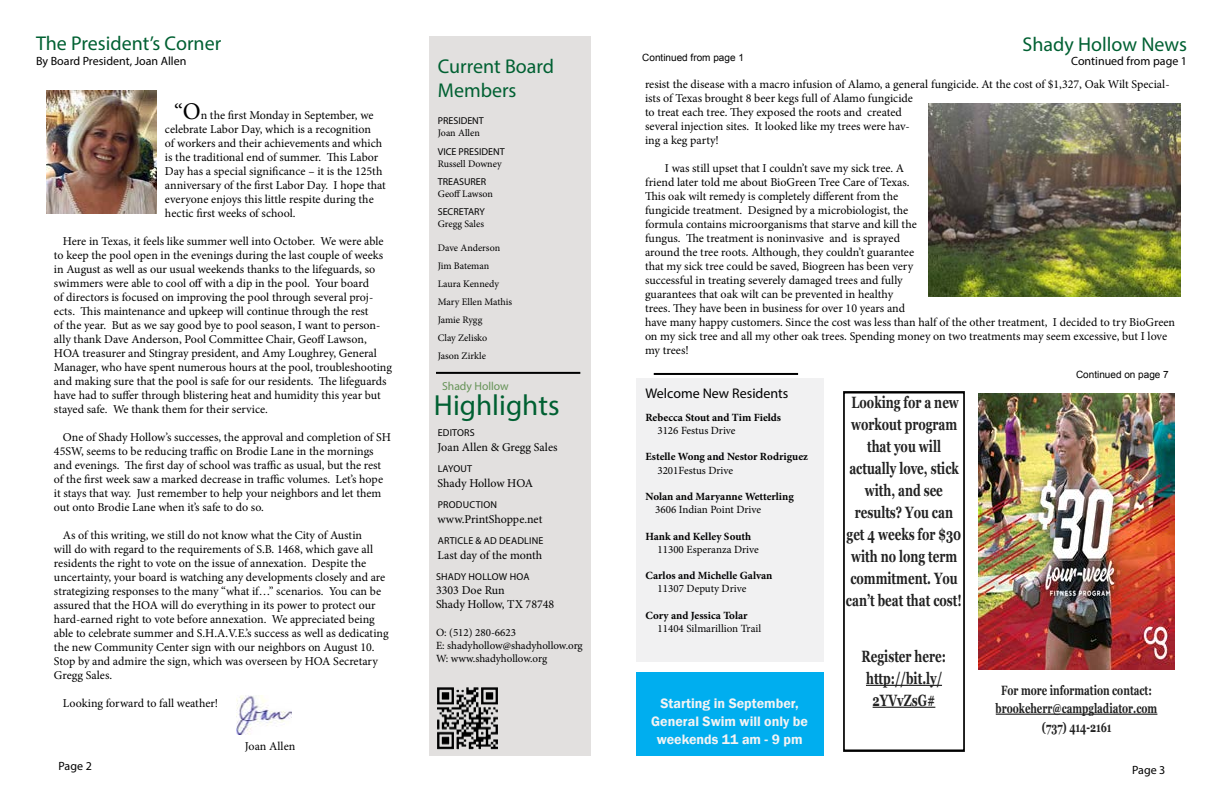
<style>
.page{position:relative;width:1224px;height:792px;background:#fff}
.page>*{position:absolute;margin:0;border:0;box-sizing:border-box;transform-origin:0 0}
.t1{font:29.2px "Myriad Pro";color:#006032}
.t2{font:20px/24px "Myriad Pro";color:#006032}
.t3{font:700 16.3px/21.9px "Georgia";color:#222;text-align:center;scale:.71 1}
.t4{font:600 14px/18px "Franklin Gothic";color:#f3f3f4;text-align:center}
.t5{font:14px "Myriad Pro";color:#000}
.t6{font:700 13.4px/18.5px "Georgia";color:#222;text-align:center;scale:.71 1}
.t7{font:12px/14px "Minion Pro";color:#000}
.t8{font:12px "Myriad Pro";color:#000}
.t9{font:11.6px "Myriad Pro";color:#659357}
.t10{font:11px/13.2px "Minion Pro";color:#000}
.t11{font:700 11px "Minion Pro";color:#000}
.t12{font:10px/18px "Minion Pro";color:#000}
.t13{font:10px "Myriad Pro";letter-spacing:.01em;color:#000}
.t14{font:10px "Arial";color:#000}
.s1{font-size:22px}
.s2{font-size:24px}
</style>
<div class="page">
<img style="left:237px;top:695px;width:54px;height:40px">
<img style="left:46px;top:90px;width:111px;height:123px">
<div style="left:429px;top:36px;width:162px;height:720px;background:#e2e0df"></div>
<hr style="left:436px;top:372px;width:144px;height:2px;background:#000">
<img style="left:437px;top:687px;width:61px;height:63px">
<img style="left:928px;top:103px;width:253px;height:194px">
<div style="left:843px;top:391px;width:122px;height:361px;border:2px solid #000"></div>
<hr style="left:866px;top:685px;width:76px;height:1px;background:#222">
<hr style="left:873px;top:707px;width:62px;height:1px;background:#222">
<img style="left:978px;top:393px;width:197px;height:276px">
<hr style="left:996px;top:714px;width:161px;height:1px;background:#222">
<div style="left:636px;top:672px;width:187px;height:84px;background:#00aeef"></div>
<div style="left:636px;top:378px;width:188px;height:284px;background:#f1f1f2"></div>
<hr style="left:654px;top:373px;width:144px;height:2px;background:#000">
<h2 class="t2" style="left:36px;top:31px;width:187px">The President’s Corner</h2>
<p class="t8" style="left:36px;top:53px;width:152px">By Board President, Joan Allen</p>
<h2 class="t2" style="left:438px;top:54px;width:118px">Current Board<br>Members</h2>
<p class="t13" style="left:438px;top:114px;width:48px">PRESIDENT</p>
<p class="t12" style="left:438px;top:124px;width:44px">Joan Allen</p>
<p class="t13" style="left:438px;top:146px;width:68px">VICE PRESIDENT</p>
<p class="t12" style="left:438px;top:155px;width:65px">Russell Downey</p>
<p class="t13" style="left:438px;top:176px;width:50px">TREASURER</p>
<p class="t12" style="left:438px;top:185px;width:57px">Geoff Lawson</p>
<p class="t13" style="left:438px;top:206px;width:49px">SECRETARY</p>
<p class="t12" style="left:438px;top:215px;width:48px">Gregg Sales</p>
<p class="t12" style="left:438px;top:238px;width:76px">Dave Anderson<br>Jim Bateman<br>Laura Kennedy<br>Mary Ellen Mathis<br>Jamie Rygg<br>Clay Zelisko<br>Jason Zirkle</p>
<p class="t7" style="left:165px;top:108px;width:222px;text-indent:9px"><span class="s1">“</span><span class="s2">O</span>n the first Monday in September, we celebrate Labor Day, which is a recognition<br>of workers and their achievements and which is the traditional end of summer. This Labor Day has a special significance – it is the 125th anniversary of the first Labor Day. I hope that everyone enjoys this little respite during the hectic first weeks of school.</p>
<p class="t7" style="left:54px;top:235px;width:340px;text-indent:9px">Here in Texas, it feels like summer well into October. We were able to keep the pool open in the evenings during the last couple of weeks in August as well as our usual weekends thanks to the lifeguards, so swimmers were able to cool off with a dip in the pool. Your board<br>of directors is focused on improving the pool through several proj&shy;ects. This maintenance and upkeep will continue through the rest<br>of the year. But as we say good bye to pool season, I want to person&shy;ally thank Dave Anderson, Pool Committee Chair, Geoff Lawson, HOA treasurer and Stingray president, and Amy Loughrey, General Manager, who have spent numerous hours at the pool, troubleshooting and making sure that the pool is safe for our residents. The lifeguards have had to suffer through blistering heat and humidity this year but stayed safe. We thank them for their service.</p>
<p class="t7" style="left:54px;top:431px;width:338px;text-indent:9px">One of Shady Hollow’s successes, the approval and completion of SH 45SW, seems to be reducing traffic on Brodie Lane in the mornings and evenings. The first day of school was traffic as usual, but the rest of the first week saw a marked decrease in traffic volumes. Let’s hope it stays that way. Just remember to help your neighbors and let them out onto Brodie Lane when it’s safe to do so.</p>
<p class="t7" style="left:54px;top:529px;width:336px;text-indent:9px">As of this writing, we still do not know what the City of Austin<br>will do with regard to the requirements of S.B. 1468, which gave all residents the right to vote on the issue of annexation. Despite the uncertainty, your board is watching any developments closely and are strategizing responses to the many “what if…” scenarios. You can be assured that the HOA will do everything in its power to protect our hard-earned right to vote before annexation. We appreciated being able to celebrate summer and S.H.A.V.E.’s success as well as dedicating the new Community Center sign with our neighbors on August 10.<br>Stop by and admire the sign, which was overseen by HOA Secretary Gregg Sales.</p>
<p class="t7" style="left:63px;top:697px;width:157px">Looking forward to fall weather!</p>
<p class="t7" style="left:245px;top:739px;width:52px">Joan Allen</p>
<p class="t9" style="left:442px;top:379px;width:68px">Shady Hollow</p>
<h1 class="t1" style="left:434px;top:387px;width:127px">Highlights</h1>
<p class="t13" style="left:438px;top:427px;width:39px">EDITORS</p>
<p class="t7" style="left:438px;top:440px;width:121px">Joan Allen &amp; Gregg Sales</p>
<p class="t13" style="left:438px;top:463px;width:36px">LAYOUT</p>
<p class="t7" style="left:438px;top:476px;width:97px">Shady Hollow HOA</p>
<p class="t13" style="left:438px;top:499px;width:61px">PRODUCTION</p>
<p class="t7" style="left:438px;top:512px;width:106px">www.PrintShoppe.net</p>
<p class="t13" style="left:438px;top:535px;width:107px">ARTICLE &amp; AD DEADLINE</p>
<p class="t7" style="left:438px;top:548px;width:106px">Last day of the month</p>
<p class="t13" style="left:436px;top:570px;width:95px">SHADY HOLLOW HOA</p>
<p class="t7" style="left:436px;top:583px;width:120px;line-height:14.4px">3303 Doe Run<br>Shady Hollow, TX 78748</p>
<p class="t10" style="left:436px;top:626px;width:148px">O: (512) 280-6623<br>E: shadyhollow@shadyhollow.org<br>W: www.shadyhollow.org</p>
<p class="t14" style="left:642px;top:51px;width:103px">Continued from page 1</p>
<h2 class="t2" style="left:1023px;top:32px;width:166px">Shady Hollow News</h2>
<p class="t8" style="left:1071px;top:54px;width:117px">Continued from page 1</p>
<p class="t7" style="left:645px;top:78px;width:526px">resist the disease with a macro infusion of Alamo, a general fungicide. At the cost of $1,327, Oak Wilt Special&shy;ists of Texas brought 8 beer kegs full of Alamo fungicide<br>to treat each tree. They exposed the roots and created<br>several injection sites. It looked like my trees were hav-<br>ing a keg party!</p>
<p class="t7" style="left:645px;top:162px;width:532px;text-indent:20px">I was still upset that I couldn’t save my sick tree. A<br>friend later told me about BioGreen Tree Care of Texas.<br>This oak wilt remedy is completely different from the<br>fungicide treatment. Designed by a microbiologist, the<br>formula contains microorganisms that starve and kill the<br>fungus. The treatment is noninvasive and is sprayed<br>around the tree roots. Although, they couldn’t guarantee<br>that my sick tree could be saved, Biogreen has been very<br>successful in treating severely damaged trees and fully<br>guarantees that oak wilt can be prevented in healthy<br>trees. They have been in business for over 10 years and<br>have many happy customers. Since the cost was less than half of the other treatment, I decided to try BioGreen on my sick tree and all my other oak trees. Spending money on two treatments may seem excessive, but I love my trees!</p>
<p class="t5" style="left:645px;top:384px;width:144px">Welcome New Residents</p>
<p class="t11" style="left:645px;top:409px;width:137px">Rebecca Stout and Tim Fields</p>
<p class="t10" style="left:657px;top:424px;width:80px">3126 Festus Drive</p>
<p class="t11" style="left:645px;top:449px;width:164px">Estelle Wong and Nestor Rodriguez</p>
<p class="t10" style="left:657px;top:463px;width:77px">3201Festus Drive</p>
<p class="t11" style="left:645px;top:489px;width:150px">Nolan and Maryanne Wetterling</p>
<p class="t10" style="left:655px;top:503px;width:107px">3606 Indian Point Drive</p>
<p class="t11" style="left:645px;top:528px;width:107px">Hank and Kelley South</p>
<p class="t10" style="left:658px;top:543px;width:103px">11300 Esperanza Drive</p>
<p class="t11" style="left:645px;top:568px;width:129px">Carlos and Michelle Galvan</p>
<p class="t10" style="left:658px;top:582px;width:90px">11307 Deputy Drive</p>
<p class="t11" style="left:645px;top:607px;width:104px">Cory and Jessica Tolar</p>
<p class="t10" style="left:658px;top:622px;width:105px">11404 Silmarillion Trail</p>
<p class="t4" style="left:651px;top:695px;width:158px">Starting in September,<br>General Swim will only be weekends 11 am - 9 pm</p>
<h3 class="t3" style="left:846px;top:391px;width:165px">Looking for a new workout program that you will actually love, stick with, and see results? You can get 4 weeks for $30 with no long term commitment. You can’t beat that cost!</h3>
<h3 class="t3" style="left:862px;top:644px;width:120px">Register here: http://bit.ly/<br>2YVvZsG#</h3>
<p class="t14" style="left:1076px;top:367px;width:94px">Continued on page 7</p>
<p class="t6" style="left:996px;top:680px;width:229px">For more information contact: brookeherr@campgladiator.com (737) 414-2161</p>
<p class="t8" style="left:59px;top:759px;width:35px">Page 2</p>
<p class="t8" style="left:1132px;top:763px;width:35px">Page 3</p>
</div>
